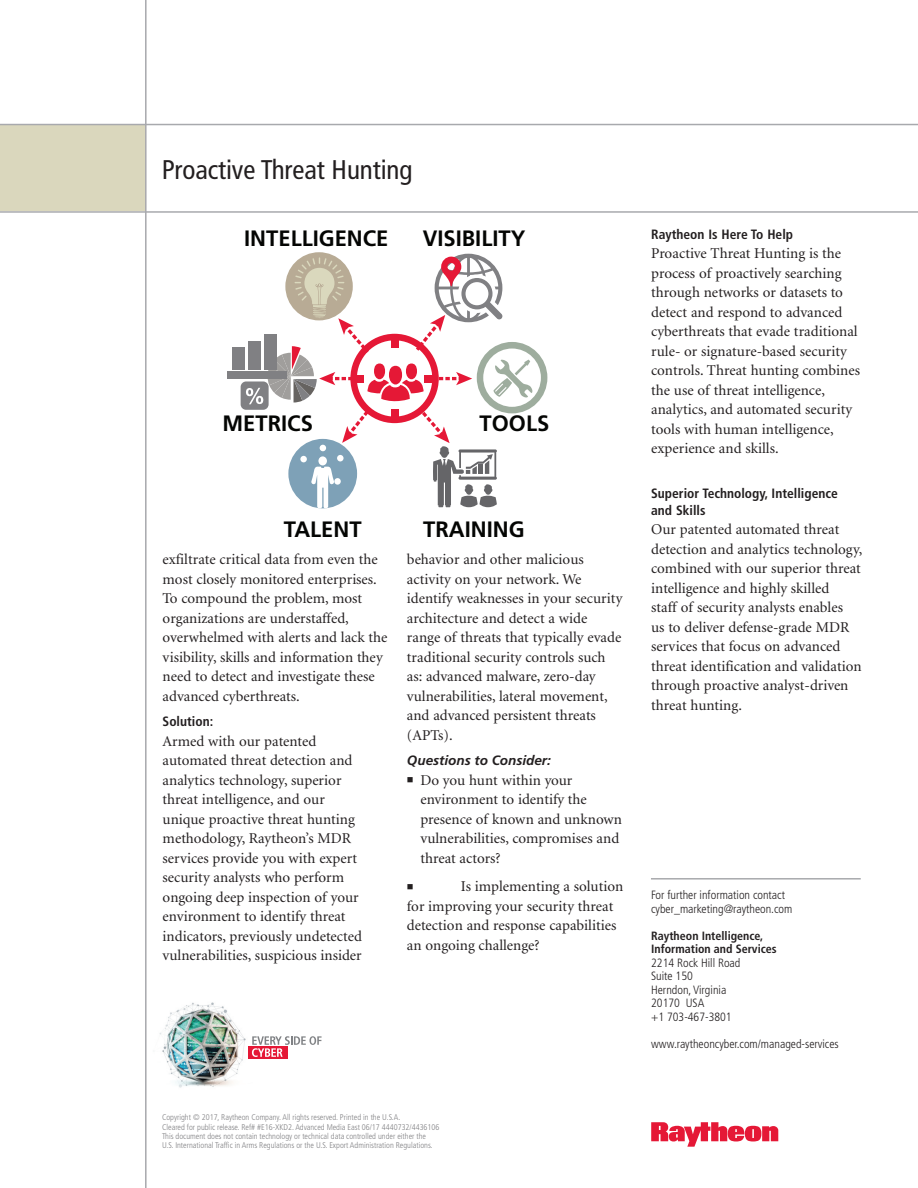
<style>
.page{position:relative;width:918px;height:1188px;background:#fff}
.page>*{position:absolute;margin:0;border:0;box-sizing:border-box;transform-origin:0 0}
.t1{font:condensed 27px "Frutiger";letter-spacing:-.005em;color:#231f20}
.t2{font:700 22.2px "Frutiger";color:#040503}
.t3{font:15px/19.5px "Minion";color:#231f20}
.t4{font:700 condensed 13.5px/16.5px "Frutiger";color:#231f20}
.t5{font:italic 700 13.5px "Frutiger";color:#231f20}
.t6{font:300 condensed 12px/13.5px "Frutiger";color:#231f20}
.t7{font:700 condensed 12px/13.5px "Frutiger";color:#231f20}
.t8{font:9px "Wingdings";color:#231f20}
.t9{font:300 condensed 8.25px/9.3px "Frutiger";color:#808083}
</style>
<div class="page">
<div style="left:0;top:125px;width:146px;height:86px;background:#dad7bd"></div>
<hr style="left:0;top:124px;width:918px;height:1px;background:#a8a9ad">
<hr style="left:0;top:211px;width:918px;height:2px;background:#a8a9ad">
<hr style="left:145px;top:0;width:2px;height:1188px;background:#a8a9ad">
<hr style="left:651px;top:878px;width:210px;height:2px;background:#a8a9ad">
<div style="left:477px;top:342px;width:70px;height:71px;border:7px solid #9ead9e;border-radius:50%"></div>
<div style="left:232px;top:348px;width:13px;height:22px;background:#808083"></div>
<div style="left:227px;top:372px;width:59px;height:7px;background:#808083"></div>
<div style="left:241px;top:381px;width:28px;height:29px;background:#808083;border-radius:5px"></div>
<svg style="left:246px;top:254px;width:286px;height:254px"></svg>
<svg style="left:651px;top:1122px;width:127px;height:25px"></svg>
<img style="left:159px;top:1002px;width:93px;height:86px">
<div style="left:249px;top:1047px;width:39px;height:12px;background:#e51836"></div>
<svg style="left:252px;top:1036px;width:70px;height:21px"></svg>
<h1 class="t1" style="left:162px;top:154px;width:252px">Proactive Threat Hunting</h1>
<h2 class="t2" style="left:244px;top:225px;width:146px">INTELLIGENCE</h2>
<h2 class="t2" style="left:423px;top:225px;width:104px">VISIBILITY</h2>
<h2 class="t2" style="left:222px;top:410px;width:92px">METRICS</h2>
<h2 class="t2" style="left:480px;top:410px;width:71px">TOOLS</h2>
<h2 class="t2" style="left:284px;top:516px;width:79px">TALENT</h2>
<p class="t3" style="left:163px;top:550px;width:226px">exfiltrate critical data from even the most closely monitored enterprises.<br>To compound the problem, most organizations are understaffed, overwhelmed with alerts and lack the visibility, skills and information they need to detect and investigate these advanced cyberthreats.</p>
<p class="t4" style="left:163px;top:713px;width:52px">Solution:</p>
<p class="t3" style="left:163px;top:732px;width:201px">Armed with our patented automated threat detection and analytics technology, superior threat intelligence, and our unique proactive threat hunting methodology, Raytheon’s MDR services provide you with expert security analysts who perform ongoing deep inspection of your environment to identify threat indicators, previously undetected vulnerabilities, suspicious insider</p>
<h2 class="t2" style="left:423px;top:516px;width:103px">TRAINING</h2>
<p class="t3" style="left:407px;top:550px;width:217px">behavior and other malicious activity on your network. We identify weaknesses in your security architecture and detect a wide range of threats that typically evade traditional security controls such as: advanced malware, zero-day vulnerabilities, lateral movement, and advanced persistent threats (APTs).</p>
<p class="t5" style="left:407px;top:753px;width:146px">Questions to Consider:</p>
<p class="t3" style="left:420px;top:771px;width:203px;text-indent:-13px">■ Do you hunt within your environment to identify the presence of known and unknown vulnerabilities, compromises and threat actors?</p>
<p class="t8" style="left:407px;top:882px;width:8px">■</p>
<p class="t3" style="left:407px;top:877px;width:218px;text-indent:54px">Is implementing a solution for improving your security threat detection and response capabilities an ongoing challenge?</p>
<p class="t9" style="left:162px;top:1113px;width:279px">Copyright © 2017, Raytheon Company. All rights reserved. Printed in the U.S.A.<br>Cleared for public release. Ref# #E16-XKD2. Advanced Media East 06/17 4440732/4436106<br>This document does not contain technology or technical data controlled under either the U.S. International Traffic in Arms Regulations or the U.S. Export Administration Regulations.</p>
<p class="t4" style="left:651px;top:226px;width:143px">Raytheon Is Here To Help</p>
<p class="t3" style="left:651px;top:244px;width:210px">Proactive Threat Hunting is the process of proactively searching through networks or datasets to detect and respond to advanced cyberthreats that evade traditional rule- or signature-based security controls. Threat hunting combines the use of threat intelligence, analytics, and automated security tools with human intelligence, experience and skills.</p>
<p class="t4" style="left:651px;top:485px;width:188px">Superior Technology, Intelligence and Skills</p>
<p class="t3" style="left:651px;top:520px;width:213px">Our patented automated threat detection and analytics technology, combined with our superior threat intelligence and highly skilled<br>staff of security analysts enables<br>us to deliver defense-grade MDR services that focus on advanced threat identification and validation through proactive analyst-driven threat hunting.</p>
<p class="t6" style="left:651px;top:889px;width:143px">For further information contact cyber_marketing@raytheon.com</p>
<p class="t7" style="left:651px;top:929px;width:127px">Raytheon Intelligence,<br>Information and Services</p>
<p class="t6" style="left:651px;top:956px;width:91px">2214 Rock Hill Road<br>Suite 150<br>Herndon, Virginia<br>20170 USA<br>+1 703-467-3801</p>
<p class="t6" style="left:651px;top:1037px;width:189px">www.raytheoncyber.com/managed-services</p>
</div>
